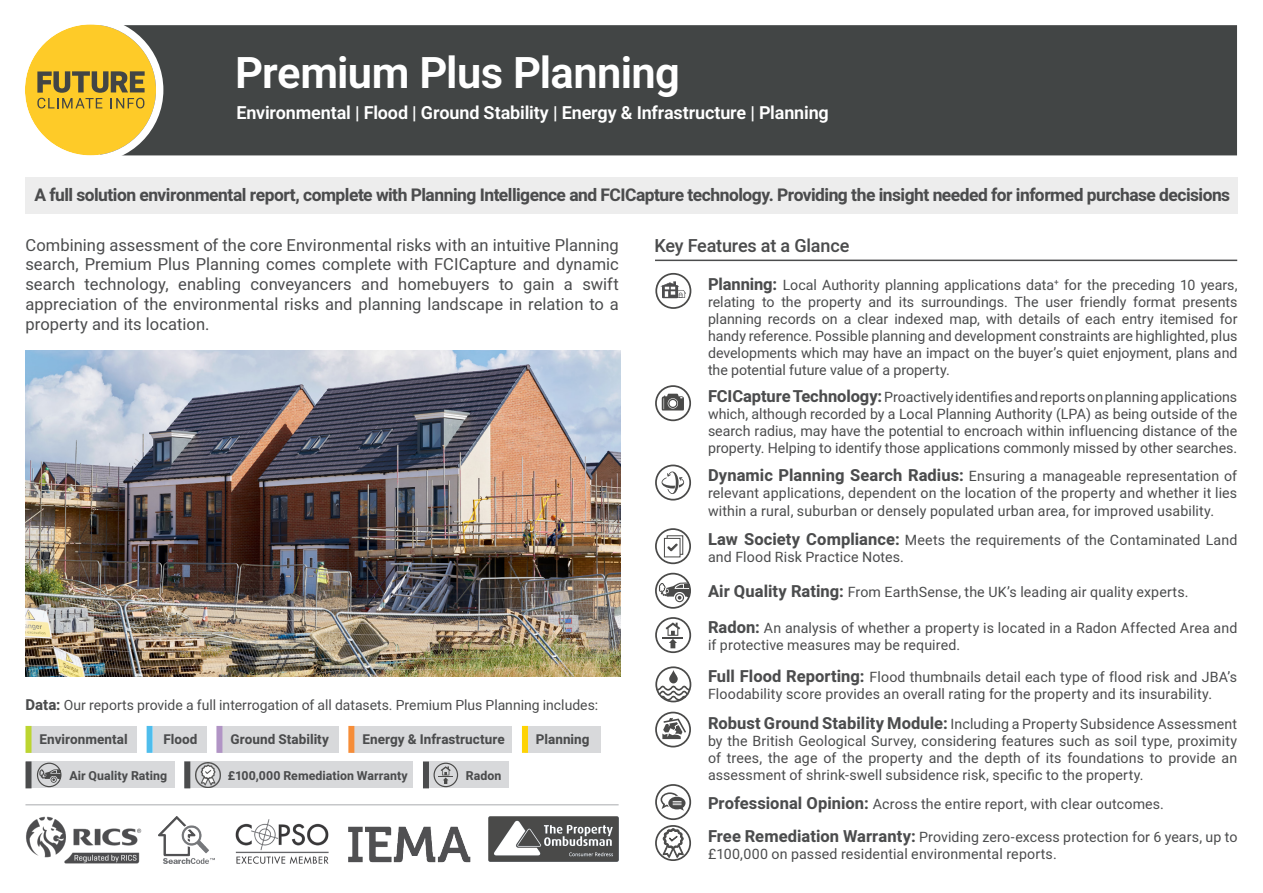
<style>
.page{position:relative;width:1263px;height:893px;background:#fff}
.page>*{position:absolute;margin:0;border:0;box-sizing:border-box;transform-origin:0 0}
.Page_Head_Line{font:600 43.5px "Heebo";letter-spacing:-.015em;color:#fff}
.Page_Intro_Copy{font:600 18px "Heebo";letter-spacing:-.01em;color:#fff}
.Sub_Head_01{font:500 18px "Heebo";letter-spacing:-.01em;color:#4b4c4d}
.Page_Intro_Copy-2{font:700 17.4px "Heebo";letter-spacing:-.03em;color:#4b4c4d}
.Sub_Head_01-2{font:16.5px/19.8px "Heebo";letter-spacing:.005em;color:#4b4c4d;text-align:justify}
.Body_Copy{font:14.1px/17px "Heebo";letter-spacing:.01em;color:#4b4c4d}
.Body_Copy-2{font:13.95px "Heebo";color:#4b4c4d}
.Small_Box_Copy{font:700 13.5px "Heebo";letter-spacing:.005em;color:#4b4c4d}
.Small_Box_Copy-2{font:700 12.3px "Heebo";letter-spacing:.005em;color:#4b4c4d}
.s1{font-weight:700;font-size:16.5px}
.s2{font-weight:700;font-size:15px}
</style>
<div class="page">
<div style="left:525px;top:726px;width:75px;height:27px;background:#d8d9db"></div>
<div style="left:351px;top:726px;width:161px;height:27px;background:#d8d9db"></div>
<div style="left:219px;top:726px;width:120px;height:27px;background:#d8d9db"></div>
<div style="left:153px;top:726px;width:53px;height:27px;background:#d8d9db"></div>
<div style="left:26px;top:726px;width:111px;height:27px;background:#d8d9db"></div>
<div style="left:655px;top:573px;width:36px;height:36px;border:2px solid #4a4a49;border-radius:50%"></div>
<svg style="left:659px;top:582px;width:31px;height:20px"></svg>
<hr style="left:675px;top:589px;width:15px;height:3px;background:#4a4a49">
<div style="left:26px;top:761px;width:148px;height:27px;background:#d8d9db"></div>
<div style="left:184px;top:761px;width:229px;height:27px;background:#d8d9db"></div>
<div style="left:26px;top:726px;width:6px;height:27px;background:#bcd531"></div>
<div style="left:147px;top:726px;width:6px;height:27px;background:#4fbdec"></div>
<div style="left:216px;top:726px;width:6px;height:27px;background:#b194c5"></div>
<div style="left:348px;top:726px;width:6px;height:27px;background:#f68d38"></div>
<div style="left:522px;top:726px;width:6px;height:27px;background:#fed304"></div>
<div style="left:26px;top:761px;width:6px;height:27px;background:#4b4c4d"></div>
<div style="left:184px;top:761px;width:6px;height:27px;background:#4b4c4d"></div>
<div style="left:423px;top:761px;width:6px;height:27px;background:#4b4c4d"></div>
<div style="left:655px;top:528px;width:36px;height:36px;border:2px solid #4a4a49;border-radius:50%"></div>
<div style="left:667px;top:535px;width:16px;height:20px;border:1px solid #4a4a49"></div>
<div style="left:664px;top:538px;width:16px;height:19px;background:#fff"></div>
<div style="left:664px;top:538px;width:16px;height:19px;border:1px solid #4a4a49"></div>
<svg style="left:668px;top:544px;width:9px;height:7px"></svg>
<div style="left:429px;top:761px;width:80px;height:27px;background:#d8d9db"></div>
<div style="left:26px;top:177px;width:1212px;height:37px;background:#ededed"></div>
<img style="left:26px;top:351px;width:595px;height:325px">
<hr style="left:25px;top:804px;width:594px;height:1px;background:#c6c7c9">
<img style="left:26px;top:816px;width:116px;height:48px">
<img style="left:488px;top:816px;width:131px;height:46px">
<img style="left:158px;top:817px;width:57px;height:46px">
<img style="left:235px;top:820px;width:94px;height:44px">
<img style="left:348px;top:826px;width:123px;height:37px">
<div style="left:655px;top:273px;width:36px;height:36px;border:2px solid #4a4a49;border-radius:50%"></div>
<svg style="left:661px;top:281px;width:25px;height:17px"></svg>
<div style="left:662px;top:285px;width:16px;height:13px;border:1px solid #4d4d4f"></div>
<div style="left:655px;top:385px;width:36px;height:36px;border:2px solid #4a4a49;border-radius:50%"></div>
<svg style="left:662px;top:394px;width:22px;height:16px"></svg>
<div style="left:37px;top:763px;width:24px;height:24px;border:1px solid #4a4a49;border-radius:50%"></div>
<svg style="left:39px;top:769px;width:22px;height:14px"></svg>
<img style="left:195px;top:762px;width:25px;height:25px">
<div style="left:655px;top:465px;width:36px;height:35px;border:2px solid #4a4a49;border-radius:50%"></div>
<svg style="left:662px;top:471px;width:22px;height:23px"></svg>
<div style="left:655px;top:617px;width:36px;height:36px;border:2px solid #4a4a49;border-radius:50%"></div>
<svg style="left:662px;top:622px;width:21px;height:26px"></svg>
<div style="left:655px;top:784px;width:36px;height:36px;border:2px solid #4a4a49;border-radius:50%"></div>
<svg style="left:660px;top:792px;width:25px;height:19px"></svg>
<div style="left:655px;top:825px;width:36px;height:36px;border:2px solid #4a4a49;border-radius:50%"></div>
<svg style="left:663px;top:828px;width:20px;height:30px"></svg>
<svg style="left:657px;top:686px;width:32px;height:15px"></svg>
<svg style="left:669px;top:670px;width:9px;height:13px"></svg>
<div style="left:655px;top:666px;width:36px;height:36px;border:2px solid #4a4a49;border-radius:50%"></div>
<div style="left:655px;top:712px;width:36px;height:35px;border:2px solid #4a4a49;border-radius:50%"></div>
<svg style="left:662px;top:718px;width:24px;height:21px"></svg>
<div style="left:433px;top:763px;width:25px;height:24px;border:1px solid #4a4a49;border-radius:50%"></div>
<svg style="left:438px;top:766px;width:15px;height:18px"></svg>
<div style="left:163px;top:25px;width:1074px;height:130px;background:#424545"></div>
<svg style="left:25px;top:24px;width:138px;height:132px"></svg>
<hr style="left:655px;top:260px;width:582px;height:1px;background:#4b4c4d">
<p class="Page_Head_Line" style="left:235px;top:43px;width:446px">Premium Plus Planning</p>
<p class="Page_Intro_Copy" style="left:236px;top:100px;width:594px">Environmental | Flood | Ground Stability | Energy &amp; Infrastructure | Planning</p>
<p class="Page_Intro_Copy-2" style="left:34px;top:183px;width:1197px">A full solution environmental report, complete with Planning Intelligence and FCICapture technology. Providing the insight needed for informed purchase decisions</p>
<p class="Sub_Head_01-2" style="left:25px;top:235px;width:595px">Combining assessment of the core Environmental risks with an intuitive Planning search, Premium Plus Planning comes complete with FCICapture and dynamic search technology, enabling conveyancers and homebuyers to gain a swift appreciation of the environmental risks and planning landscape in relation to a property and its location.</p>
<p class="Sub_Head_01" style="left:655px;top:233px;width:196px">Key Features at a Glance</p>
<p class="Body_Copy" style="left:708px;top:276px;width:531px;text-align:justify"><span class="s1">Planning:</span> Local Authority planning applications data<sup>+</sup> for the preceding 10 years, relating to the property and its surroundings. The user friendly format presents planning records on a clear indexed map, with details of each entry itemised for handy reference. Possible planning and development constraints are highlighted, plus developments which may have an impact on the buyer’s quiet enjoyment, plans and the potential future value of a property.</p>
<p class="Body_Copy" style="left:708px;top:389px;width:531px;text-align:justify"><span class="s1">FCICapture Technology:</span>Proactively identifies and reports on planning applications which, although recorded by a Local Planning Authority (LPA) as being outside of the search radius, may have the potential to encroach within influencing distance of the property. Helping to identify those applications commonly missed by other searches.</p>
<p class="Body_Copy" style="left:708px;top:468px;width:531px;text-align:justify"><span class="s1">Dynamic Planning Search Radius:</span> Ensuring a manageable representation of relevant applications, dependent on the location of the property and whether it lies within a rural, suburban or densely populated urban area, for improved usability.</p>
<p class="Body_Copy" style="left:708px;top:532px;width:531px"><span class="s1">Law Society Compliance:</span> Meets the requirements of the Contaminated Land and Flood Risk Practice Notes.</p>
<p class="Body_Copy" style="left:708px;top:583px;width:482px"><span class="s1">Air Quality Rating:</span> From EarthSense, the UK’s leading air quality experts.</p>
<p class="Body_Copy-2" style="left:26px;top:696px;width:574px"><span class="s2">Data:</span> Our reports provide a full interrogation of all datasets. Premium Plus Planning includes:</p>
<p class="Small_Box_Copy" style="left:40px;top:730px;width:90px">Environmental</p>
<p class="Small_Box_Copy" style="left:164px;top:730px;width:35px">Flood</p>
<p class="Small_Box_Copy" style="left:230px;top:730px;width:100px">Ground Stability</p>
<p class="Small_Box_Copy" style="left:362px;top:730px;width:144px">Energy &amp; Infrastructure</p>
<p class="Small_Box_Copy" style="left:536px;top:730px;width:55px">Planning</p>
<p class="Body_Copy" style="left:708px;top:620px;width:531px"><span class="s1">Radon:</span> An analysis of whether a property is located in a Radon Affected Area and if protective measures may be required.</p>
<p class="Body_Copy" style="left:708px;top:668px;width:531px"><span class="s1">Full Flood Reporting:</span> Flood thumbnails detail each type of flood risk and JBA’s<br>Floodability score provides an overall rating for the property and its insurability.</p>
<p class="Body_Copy" style="left:708px;top:715px;width:531px;text-align:justify"><span class="s1">Robust Ground Stability Module:</span> Including a Property Subsidence Assessment by the British Geological Survey, considering features such as soil type, proximity of trees, the age of the property and the depth of its foundations to provide an</p>
<p class="Small_Box_Copy-2" style="left:69px;top:767px;width:99px">Air Quality Rating</p>
<p class="Small_Box_Copy-2" style="left:228px;top:767px;width:181px">£100,000 Remediation Warranty</p>
<p class="Small_Box_Copy-2" style="left:466px;top:767px;width:37px">Radon</p>
<p class="Body_Copy" style="left:708px;top:766px;width:437px">assessment of shrink-swell subsidence risk, specific to the property.</p>
<p class="Body_Copy" style="left:708px;top:795px;width:457px"><span class="s1">Professional Opinion:</span> Across the entire report, with clear outcomes.</p>
<p class="Body_Copy" style="left:708px;top:828px;width:531px"><span class="s1">Free Remediation Warranty:</span> Providing zero-excess protection for 6 years, up to £100,000 on passed residential environmental reports.</p>
</div>
